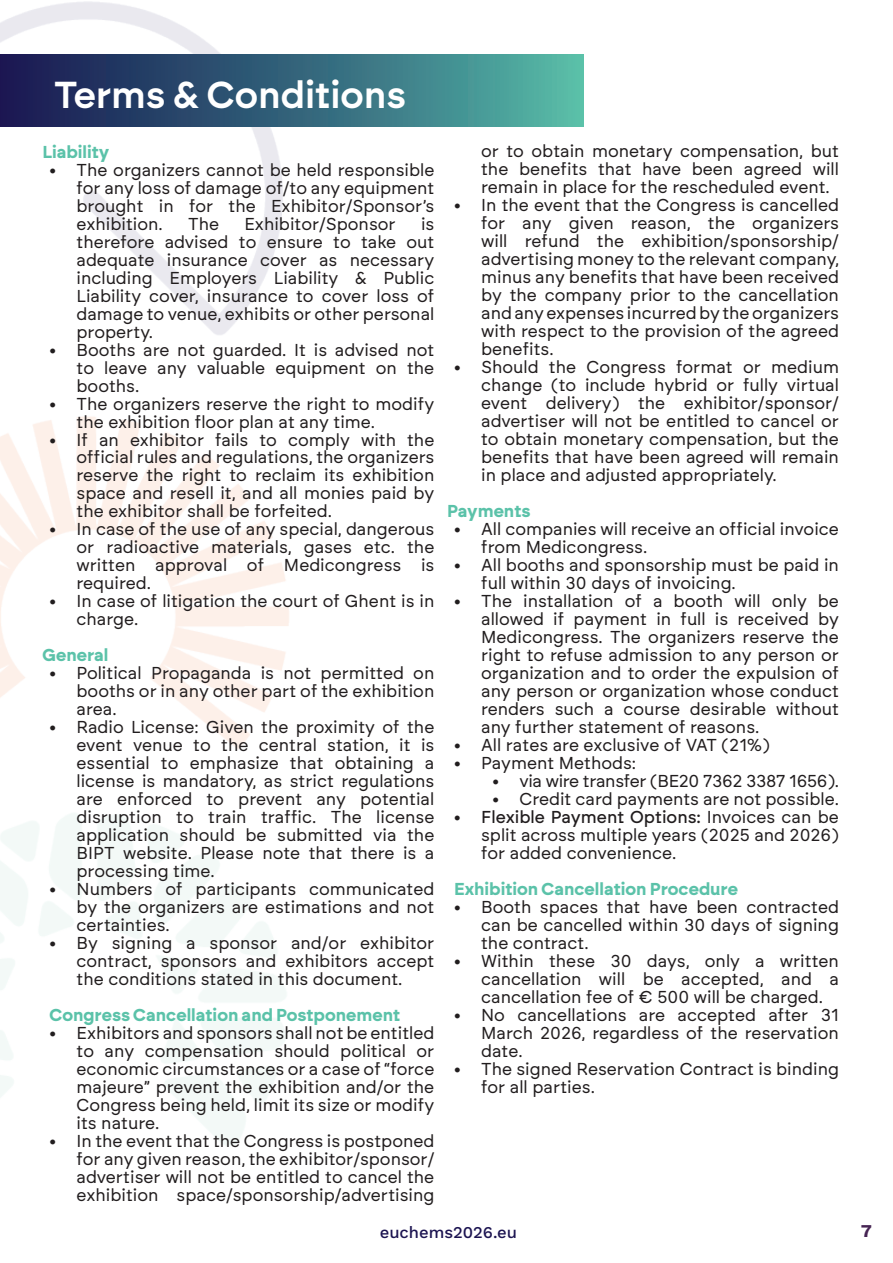
<style>
.page{position:relative;width:893px;height:1263px;background:#fff}
.page>*{position:absolute;margin:0;border:0;box-sizing:border-box;transform-origin:0 0}
.t1{font:600 37.5px "Brockmann";color:#fff}
.t2{font:700 18px "Work Sans";color:#462453}
.t3{font:17.25px/18px "Brockmann";color:#211d1e;text-align:justify}
.t4{font:700 17.25px "Brockmann";color:#5bc2a9}
.t5{font:17.25px "Brockmann";letter-spacing:-.02em;color:#211d1e}
.t6{font:500 16.5px "Work Sans";color:#1c1451}
.s1{font-weight:500}
</style>
<div class="page">
<img style="left:0;top:1px;width:289px;height:1144px">
<div style="left:0;top:54px;width:584px;height:72px;background:linear-gradient(to right,#161450,#54b8a7)"></div>
<h1 class="t1" style="left:54px;top:71px;width:353px">Terms &amp; Conditions</h1>
<p class="t4" style="left:43px;top:141px;width:69px">Liability</p>
<p class="t3" style="left:77px;top:160px;width:359px;text-indent:-27px">• The organizers cannot be held responsible for any loss of damage of/to any equipment brought in for the Exhibitor/Sponsor’s exhibition.</p>
<p class="t3" style="left:188px;top:214px;width:32px">The</p>
<p class="t3" style="left:244px;top:214px;width:153px">Exhibitor/Sponsor</p>
<p class="t3" style="left:77px;top:214px;width:359px;text-indent:344px">is therefore advised to ensure to take out adequate insurance cover as necessary including Employers Liability &amp; Public Liability cover, insurance to cover loss of damage to venue, exhibits or other personal property.</p>
<p class="t3" style="left:77px;top:340px;width:359px;text-indent:-27px">• Booths are not guarded. It is advised not to leave any valuable equipment on the booths.</p>
<p class="t3" style="left:77px;top:394px;width:359px;text-indent:-27px">• The organizers reserve the right to modify the exhibition floor plan at any time.</p>
<p class="t3" style="left:77px;top:430px;width:359px;text-indent:-27px">• If an exhibitor fails to comply with the official rules and regulations, the organizers reserve the right to reclaim its exhibition space and resell it, and all monies paid by the exhibitor shall be forfeited.</p>
<p class="t3" style="left:77px;top:520px;width:359px;text-indent:-27px">• In case of the use of any special, dangerous or radioactive materials, gases etc. the written approval of Medicongress is required.</p>
<p class="t3" style="left:77px;top:592px;width:359px;text-indent:-27px">• In case of litigation the court of Ghent is in charge.</p>
<p class="t4" style="left:43px;top:645px;width:67px">General</p>
<p class="t3" style="left:77px;top:664px;width:359px;text-indent:-27px">• Political Propaganda is not permitted on booths or in any other part of the exhibition area.</p>
<p class="t3" style="left:77px;top:718px;width:359px;text-indent:-27px">• Radio License: Given the proximity of the event venue to the central station, it is essential to emphasize that obtaining a license is mandatory, as strict regulations are enforced to prevent any potential disruption to train traffic. The license application should be submitted via the BIPT website. Please note that there is a processing time.</p>
<p class="t3" style="left:77px;top:880px;width:359px;text-indent:-27px">• Numbers of participants communicated by the organizers are estimations and not certainties.</p>
<p class="t3" style="left:77px;top:934px;width:359px;text-indent:-27px">• By signing a sponsor and/or exhibitor contract, sponsors and exhibitors accept the conditions stated in this document.</p>
<p class="t4" style="left:50px;top:1004px;width:352px">Congress Cancellation and Postponement</p>
<p class="t3" style="left:77px;top:1024px;width:359px;text-indent:-27px">• Exhibitors and sponsors shall not be entitled to any compensation should political or economic circumstances or a case of “force majeure” prevent the exhibition and/or the Congress being held, limit its size or modify its nature.</p>
<p class="t3" style="left:77px;top:1132px;width:359px;text-indent:-27px">• In the event that the Congress is postponed for any given reason, the exhibitor/sponsor/ advertiser will not be entitled to cancel the exhibition space/sponsorship/advertising</p>
<p class="t3" style="left:481px;top:142px;width:359px">or to obtain monetary compensation, but the benefits that have been agreed will remain in place for the rescheduled event.</p>
<p class="t3" style="left:481px;top:196px;width:359px;text-indent:-27px">• In the event that the Congress is cancelled for any given reason, the organizers will refund the exhibition/sponsorship/ advertising money to the relevant company, minus any benefits that have been received by the company prior to the cancellation and any expenses incurred by the organizers with respect to the provision of the agreed benefits.</p>
<p class="t3" style="left:481px;top:358px;width:359px;text-indent:-27px">• Should the Congress format or medium change (to include hybrid or fully virtual event delivery) the exhibitor/sponsor/ advertiser will not be entitled to cancel or to obtain monetary compensation, but the benefits that have been agreed will remain in place and adjusted appropriately.</p>
<p class="t4" style="left:447px;top:500px;width:85px">Payments</p>
<p class="t3" style="left:481px;top:520px;width:359px;text-indent:-27px">• All companies will receive an official invoice from Medicongress.</p>
<p class="t3" style="left:481px;top:556px;width:359px;text-indent:-27px">• All booths and sponsorship must be paid in full within 30 days of invoicing.</p>
<p class="t3" style="left:481px;top:592px;width:359px;text-indent:-27px">• The installation of a booth will only be allowed if payment in full is received by Medicongress. The organizers reserve the right to refuse admission to any person or organization and to order the expulsion of any person or organization whose conduct renders such a course desirable without any further statement of reasons.</p>
<p class="t3" style="left:454px;top:736px;width:317px">• All rates are exclusive of VAT (21%)</p>
<p class="t3" style="left:454px;top:754px;width:184px">• Payment Methods:</p>
<p class="t5" style="left:492px;top:770px;width:348px">• via wire transfer (BE20 7362 3387 1656).</p>
<p class="t3" style="left:492px;top:790px;width:348px">• Credit card payments are not possible.</p>
<p class="t3" style="left:481px;top:807px;width:359px;text-indent:-27px"><span class="s1">• Flexible Payment Options:</span> Invoices can be split across multiple years (2025 and 2026) for added convenience.</p>
<p class="t4" style="left:454px;top:878px;width:285px">Exhibition Cancellation Procedure</p>
<p class="t3" style="left:481px;top:897px;width:359px;text-indent:-27px">• Booth spaces that have been contracted can be cancelled within 30 days of signing the contract.</p>
<p class="t3" style="left:481px;top:951px;width:359px;text-indent:-27px">• Within these 30 days, only a written cancellation will be accepted, and a cancellation fee of € 500 will be charged.</p>
<p class="t3" style="left:481px;top:1005px;width:359px;text-indent:-27px">• No cancellations are accepted after 31<br>March 2026, regardless of the reservation date.</p>
<p class="t3" style="left:481px;top:1059px;width:359px;text-indent:-27px">• The signed Reservation Contract is binding for all parties.</p>
<p class="t6" style="left:380px;top:1223px;width:139px">euchems2026.eu</p>
<p class="t2" style="left:861px;top:1221px;width:13px">7</p>
</div>
